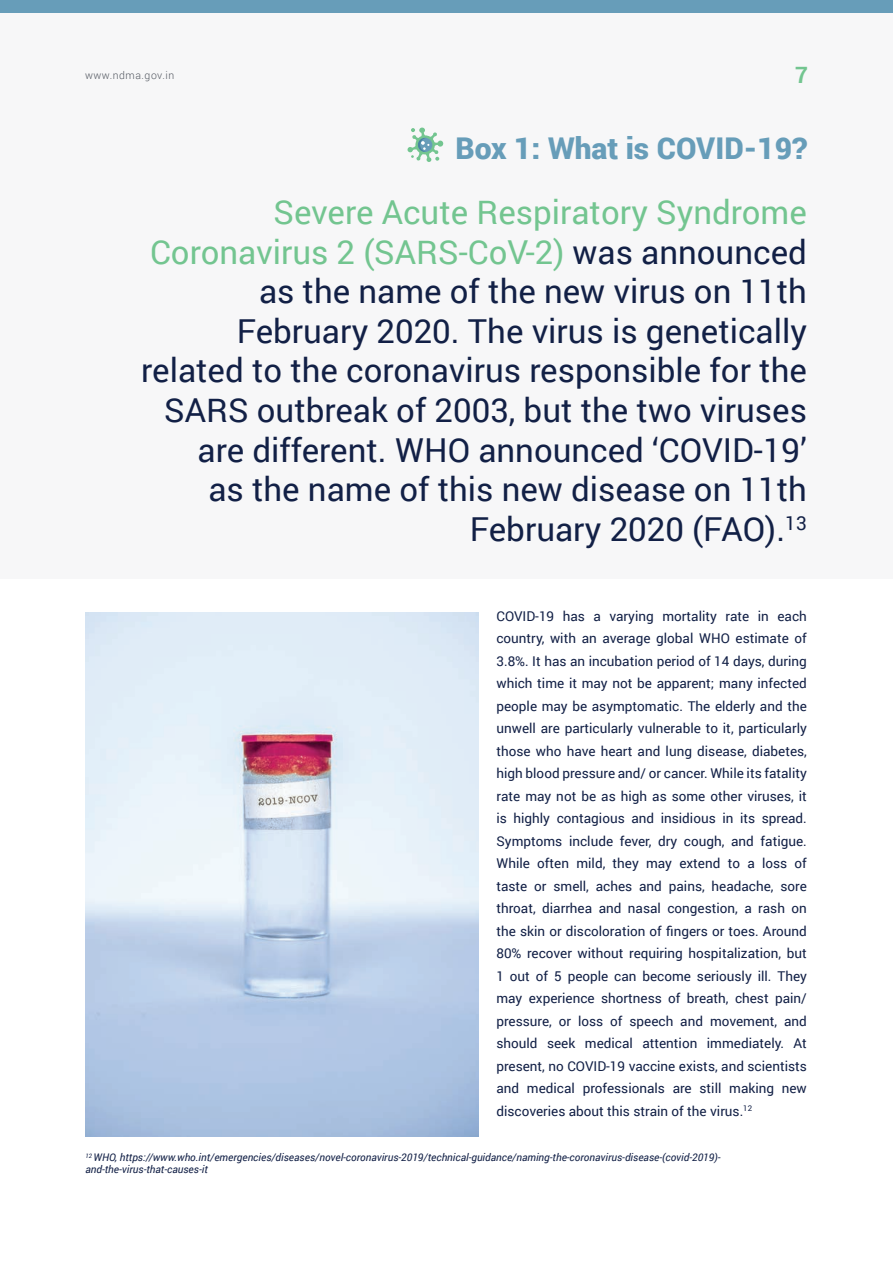
<style>
.page{position:relative;width:893px;height:1263px;background:#fff}
.page>*{position:absolute;margin:0;border:0;box-sizing:border-box;transform-origin:0 0}
.t1{font:33px/39.6px "Roboto";color:#122046;text-align:right}
.t2{font:900 30px "Roboto";color:#679db9}
.t3{font:700 22.5px "Roboto";color:#73c590}
.t4{font:13.5px/22.5px "Roboto";color:#122046;text-align:justify}
.t5{font:italic 10.5px/12px "Roboto";color:#122046}
.t6{font:300 10.5px "Roboto";letter-spacing:.05em;color:#535861}
.s1{color:#73c590}
</style>
<div class="page">
<div style="left:0;top:13px;width:893px;height:565px;background:#f7f7f8"></div>
<img style="left:85px;top:612px;width:393px;height:525px">
<svg style="left:407px;top:127px;width:36px;height:35px"></svg>
<div style="left:0;top:0;width:893px;height:13px;background:#679db9"></div>
<p class="t6" style="left:85px;top:68px;width:91px">www.ndma.gov.in</p>
<h3 class="t3" style="left:795px;top:59px;width:14px">7</h3>
<h2 class="t2" style="left:455px;top:127px;width:353px">Box 1: What is COVID-19?</h2>
<p class="t1" style="left:141px;top:191px;width:667px"><span class="s1">Severe Acute Respiratory Syndrome Coronavirus 2 (SARS-CoV-2)</span> was announced as the name of the new virus on 11th February 2020. The virus is genetically related to the coronavirus responsible for the SARS outbreak of 2003, but the two viruses are different. WHO announced ‘COVID-19’<br>as the name of this new disease on 11th February 2020 (FAO).<sup>13</sup></p>
<p class="t4" style="left:496px;top:604px;width:312px">COVID-19 has a varying mortality rate in each country, with an average global WHO estimate of 3.8%. It has an incubation period of 14 days, during which time it may not be apparent; many infected people may be asymptomatic. The elderly and the unwell are particularly vulnerable to it, particularly those who have heart and lung disease, diabetes, high blood pressure and/ or cancer. While its fatality rate may not be as high as some other viruses, it is highly contagious and insidious in its spread.<br>Symptoms include fever, dry cough, and fatigue.<br>While often mild, they may extend to a loss of taste or smell, aches and pains, headache, sore throat, diarrhea and nasal congestion, a rash on the skin or discoloration of fingers or toes. Around 80% recover without requiring hospitalization, but 1 out of 5 people can become seriously ill. They may experience shortness of breath, chest pain/ pressure, or loss of speech and movement, and should seek medical attention immediately. At present, no COVID-19 vaccine exists, and scientists and medical professionals are still making new discoveries about this strain of the virus.<sup>12</sup></p>
<p class="t5" style="left:85px;top:1151px;width:636px"><sup>12</sup> WHO, https://www.who.int/emergencies/diseases/novel-coronavirus-2019/technical-guidance/naming-the-coronavirus-disease-(covid-2019)- and-the-virus-that-causes-it</p>
</div>
